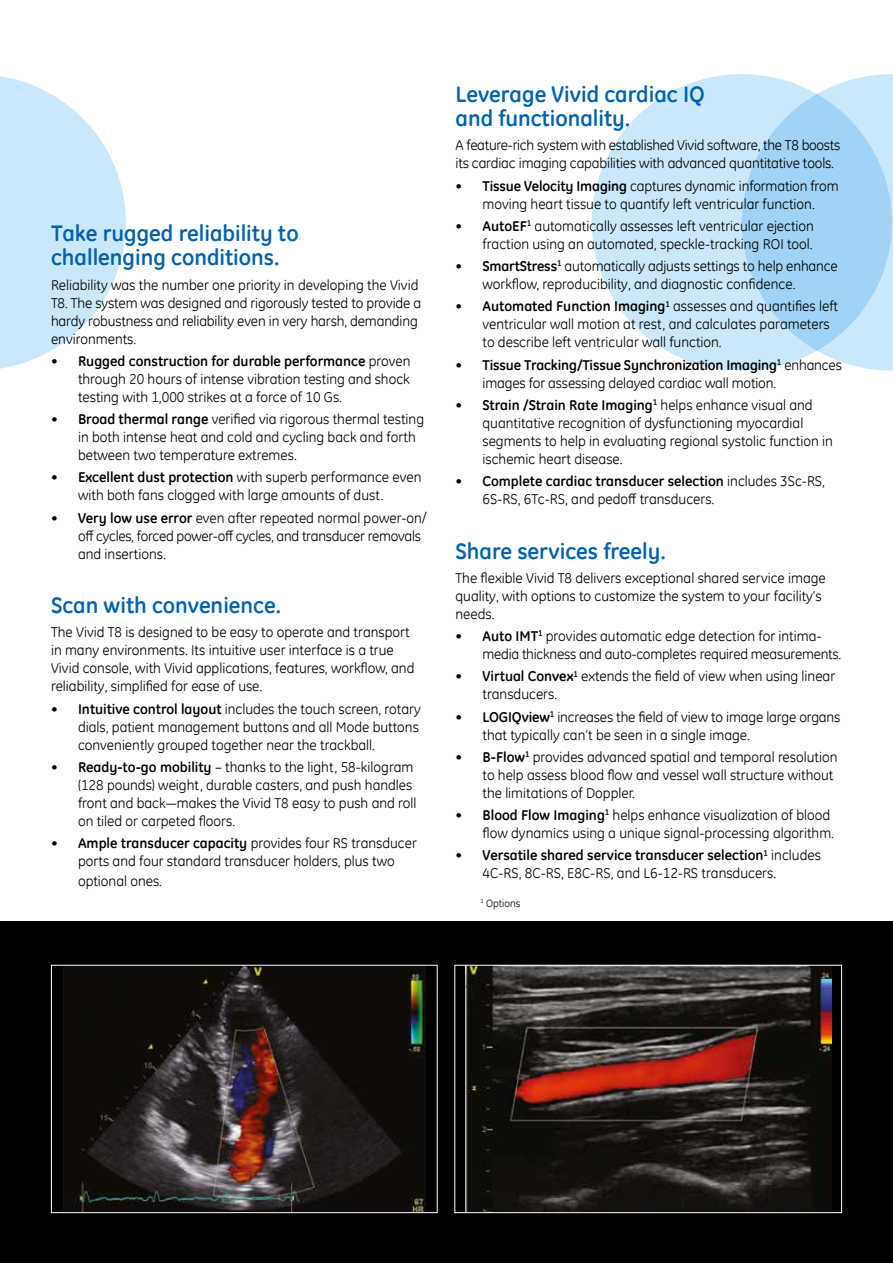
<style>
.page{position:relative;width:893px;height:1263px;background:#fff}
.page>*{position:absolute;margin:0;border:0;box-sizing:border-box;transform-origin:0 0}
.t1{font:700 22.5px/24px "GE Inspira";color:#0062ae}
.t2{font:14.25px/18px "GE Inspira";color:#000}
.t3{font:14.25px/18px "GE Inspira";letter-spacing:-.02em;color:#000}
.t4{font:10.5px "GE Inspira";color:#000}
.s1{font-weight:700}
</style>
<div class="page">
<svg style="left:754px;top:74px;width:139px;height:297px"></svg>
<svg style="left:592px;top:74px;width:300px;height:297px;background:#b9dff8"></svg>
<svg style="left:0;top:76px;width:126px;height:293px"></svg>
<div style="left:0;top:921px;width:893px;height:342px;background:#000"></div>
<img style="left:63px;top:967px;width:363px;height:244px">
<div style="left:51px;top:965px;width:387px;height:248px;border:1px solid #fff"></div>
<img style="left:465px;top:967px;width:366px;height:244px">
<div style="left:454px;top:965px;width:388px;height:248px;border:1px solid #fff"></div>
<h1 class="t1" style="left:51px;top:221px;width:249px">Take rugged reliability to challenging conditions.</h1>
<p class="t2" style="left:51px;top:275px;width:372px">Reliability was the number one priority in developing the Vivid T8. The system was designed and rigorously tested to provide a hardy robustness and reliability even in very harsh, demanding environments.</p>
<p class="t2" style="left:78px;top:352px;width:334px;text-align:justify;text-indent:-27px"><span class="s1">• Rugged construction for durable performance</span> proven through 20 hours of intense vibration testing and shock testing with 1,000 strikes at a force of 10 Gs.</p>
<p class="t2" style="left:78px;top:410px;width:348px;text-indent:-27px"><span class="s1">• Broad thermal range</span> verified via rigorous thermal testing in both intense heat and cold and cycling back and forth between two temperature extremes.</p>
<p class="t2" style="left:78px;top:468px;width:345px;text-indent:-27px"><span class="s1">• Excellent dust protection</span> with superb performance even with both fans clogged with large amounts of dust.</p>
<p class="t3" style="left:78px;top:508px;width:350px;text-indent:-27px"><span class="s1">• Very low use error</span> even after repeated normal power-on/ off cycles, forced power-off cycles, and transducer removals and insertions.</p>
<h1 class="t1" style="left:51px;top:593px;width:232px">Scan with convenience.</h1>
<p class="t2" style="left:51px;top:623px;width:365px">The Vivid T8 is designed to be easy to operate and transport in many environments. Its intuitive user interface is a true Vivid console, with Vivid applications, features, workflow, and reliability, simplified for ease of use.</p>
<p class="t2" style="left:78px;top:699px;width:344px;text-indent:-27px"><span class="s1">• Intuitive control layout</span> includes the touch screen, rotary dials, patient management buttons and all Mode buttons conveniently grouped together near the trackball.</p>
<p class="t2" style="left:78px;top:758px;width:340px;text-indent:-27px"><span class="s1">• Ready-to-go mobility</span> – thanks to the light, 58-kilogram (128 pounds) weight, durable casters, and push handles front and back—makes the Vivid T8 easy to push and roll on tiled or carpeted floors.</p>
<p class="t2" style="left:51px;top:834px;width:367px;text-align:center"><span class="s1">• Ample transducer capacity</span> provides four RS transducer ports and four standard transducer holders, plus two</p>
<p class="t2" style="left:78px;top:871px;width:86px">optional ones.</p>
<h1 class="t1" style="left:455px;top:82px;width:251px">Leverage Vivid cardiac IQ and functionality.</h1>
<p class="t2" style="left:455px;top:136px;width:386px">A feature-rich system with established Vivid software, the T8 boosts its cardiac imaging capabilities with advanced quantitative tools.</p>
<p class="t2" style="left:455px;top:176px;width:385px;text-align:center"><span class="s1">• Tissue Velocity Imaging</span> captures dynamic information from moving heart tissue to quantify left ventricular function.</p>
<p class="t2" style="left:455px;top:217px;width:360px;text-align:right"><span class="s1">• AutoEF</span><sup>1</sup> automatically assesses left ventricular ejection fraction using an automated, speckle-tracking ROI tool.</p>
<p class="t2" style="left:482px;top:257px;width:357px;text-indent:-27px"><span class="s1">• SmartStress</span><sup>1</sup> automatically adjusts settings to help enhance workflow, reproducibility, and diagnostic confidence.</p>
<p class="t2" style="left:482px;top:297px;width:357px;text-indent:-27px"><span class="s1">• Automated Function Imaging</span><sup>1</sup> assesses and quantifies left ventricular wall motion at rest, and calculates parameters to describe left ventricular wall function.</p>
<p class="t2" style="left:482px;top:355px;width:361px;text-indent:-27px"><span class="s1">• Tissue Tracking/Tissue Synchronization Imaging</span><sup>1</sup> enhances images for assessing delayed cardiac wall motion.</p>
<p class="t2" style="left:482px;top:396px;width:352px;text-indent:-27px"><span class="s1">• Strain /Strain Rate Imaging</span><sup>1</sup> helps enhance visual and quantitative recognition of dysfunctioning myocardial segments to help in evaluating regional systolic function in ischemic heart disease.</p>
<p class="t2" style="left:482px;top:472px;width:344px;text-indent:-27px"><span class="s1">• Complete cardiac transducer selection</span> includes 3Sc-RS,<br>6S-RS, 6Tc-RS, and pedoff transducers.</p>
<h1 class="t1" style="left:455px;top:538px;width:212px">Share services freely.</h1>
<p class="t2" style="left:455px;top:569px;width:372px">The flexible Vivid T8 delivers exceptional shared service image quality, with options to customize the system to your facility’s needs.</p>
<p class="t2" style="left:482px;top:627px;width:360px;text-indent:-27px"><span class="s1">• Auto IMT</span><sup>1</sup> provides automatic edge detection for intima&shy;media thickness and auto-completes required measurements.</p>
<p class="t2" style="left:482px;top:667px;width:354px;text-indent:-27px"><span class="s1">• Virtual Convex</span><sup>1</sup> extends the field of view when using linear transducers.</p>
<p class="t2" style="left:482px;top:707px;width:359px;text-indent:-27px"><span class="s1">• LOGIQview</span><sup>1</sup> increases the field of view to image large organs that typically can’t be seen in a single image.</p>
<p class="t2" style="left:482px;top:748px;width:356px;text-indent:-27px"><span class="s1">• B-Flow</span><sup>1</sup> provides advanced spatial and temporal resolution to help assess blood flow and vessel wall structure without the limitations of Doppler.</p>
<p class="t2" style="left:455px;top:806px;width:380px;text-align:right"><span class="s1">• Blood Flow Imaging</span><sup>1</sup> helps enhance visualization of blood flow dynamics using a unique signal-processing algorithm.</p>
<p class="t2" style="left:482px;top:846px;width:340px;text-indent:-27px"><span class="s1">• Versatile shared service transducer selection</span><sup>1</sup> includes<br>4C-RS, 8C-RS, E8C-RS, and L6-12-RS transducers.</p>
<p class="t4" style="left:480px;top:896px;width:41px"><sup>1</sup> Options</p>
</div>
